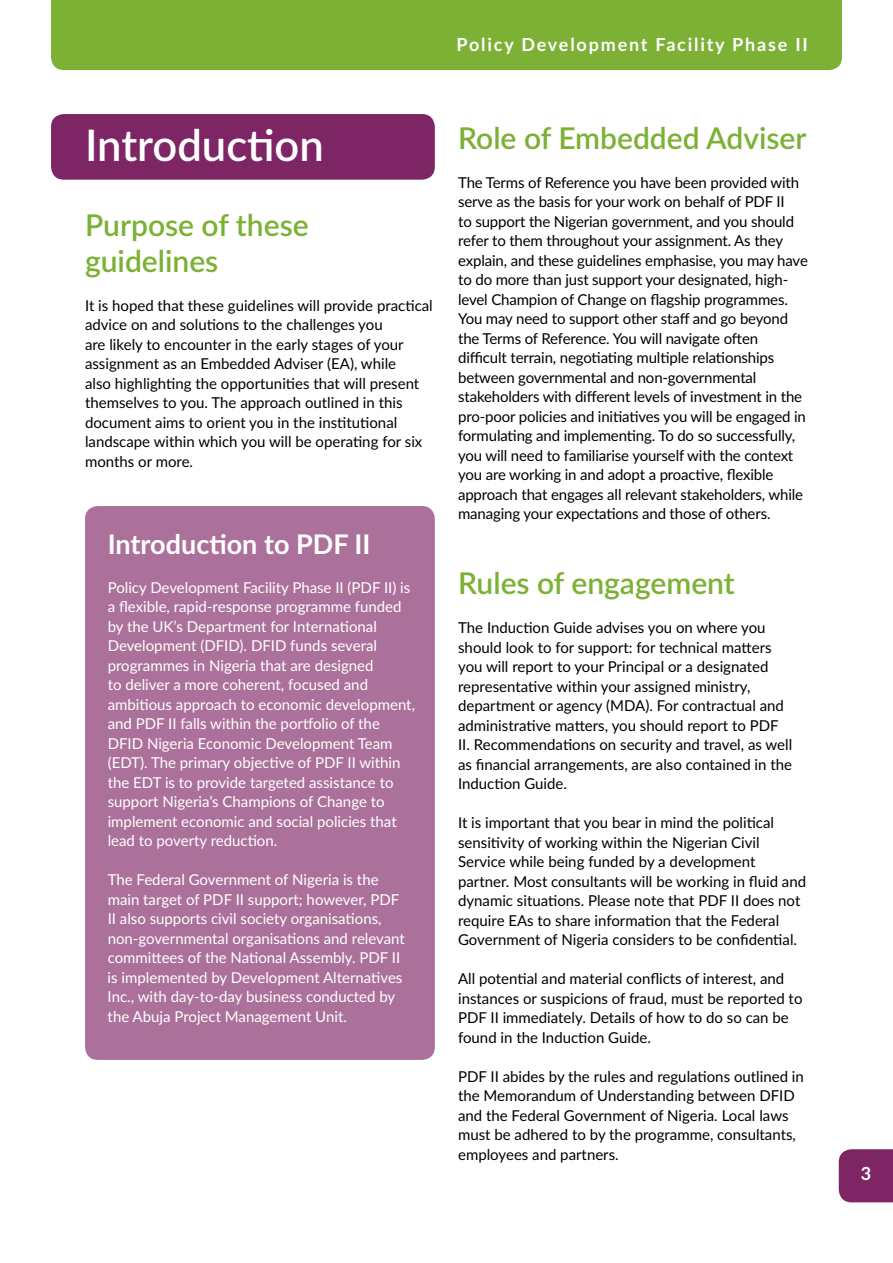
<style>
.page{position:relative;width:893px;height:1263px;background:#fff}
.page>*{position:absolute;margin:0;border:0;box-sizing:border-box;transform-origin:0 0}
.t1{font:600 43.5px "Lato";color:#fff}
.t2{font:600 30px/36px "Lato";color:#7cb135}
.t3{font:700 27px "Lato";color:#fff}
.t4{font:700 18px "Lato";letter-spacing:.1em;color:#fff}
.t5{font:15px/19.5px "Lato";color:#000}
.t6{font:15px/19.5px "Lato";color:#fff}
</style>
<div class="page">
<div style="left:51px;top:114px;width:384px;height:66px;background:#7e2565;border-radius:13px"></div>
<div style="left:51px;top:0;width:791px;height:70px;background:#7cb135"></div>
<div style="left:839px;top:1149px;width:54px;height:53px;background:#7e2565"></div>
<div style="left:85px;top:506px;width:350px;height:554px;background:#ab719b;border-radius:13px"></div>
<p class="t4" style="left:457px;top:31px;width:353px">Policy Development Facility Phase II</p>
<h1 class="t1" style="left:85px;top:113px;width:240px">Introduction</h1>
<h2 class="t2" style="left:85px;top:206px;width:225px">Purpose of these guidelines</h2>
<p class="t5" style="left:85px;top:295px;width:349px">It is hoped that these guidelines will provide practical advice on and solutions to the challenges you<br>are likely to encounter in the early stages of your assignment as an Embedded Adviser (EA), while<br>also highlighting the opportunities that will present themselves to you. The approach outlined in this document aims to orient you in the institutional landscape within which you will be operating for six months or more.</p>
<h3 class="t3" style="left:108px;top:524px;width:264px">Introduction to PDF II</h3>
<p class="t6" style="left:108px;top:577px;width:309px">Policy Development Facility Phase II (PDF II) is a flexible, rapid-response programme funded by the UK’s Department for International Development (DFID). DFID funds several programmes in Nigeria that are designed<br>to deliver a more coherent, focused and ambitious approach to economic development, and PDF II falls within the portfolio of the DFID Nigeria Economic Development Team (EDT). The primary objective of PDF II within the EDT is to provide targeted assistance to support Nigeria’s Champions of Change to implement economic and social policies that lead to poverty reduction.</p>
<p class="t6" style="left:108px;top:869px;width:299px">The Federal Government of Nigeria is the main target of PDF II support; however, PDF II also supports civil society organisations, non-governmental organisations and relevant committees of the National Assembly. PDF II is implemented by Development Alternatives Inc., with day-to-day business conducted by the Abuja Project Management Unit.</p>
<h2 class="t2" style="left:458px;top:118px;width:350px">Role of Embedded Adviser</h2>
<p class="t5" style="left:458px;top:172px;width:351px">The Terms of Reference you have been provided with serve as the basis for your work on behalf of PDF II<br>to support the Nigerian government, and you should refer to them throughout your assignment. As they explain, and these guidelines emphasise, you may have to do more than just support your designated, high&shy;level Champion of Change on flagship programmes.<br>You may need to support other staff and go beyond the Terms of Reference. You will navigate often difficult terrain, negotiating multiple relationships between governmental and non-governmental stakeholders with different levels of investment in the pro-poor policies and initiatives you will be engaged in formulating and implementing. To do so successfully, you will need to familiarise yourself with the context you are working in and adopt a proactive, flexible approach that engages all relevant stakeholders, while managing your expectations and those of others.</p>
<h2 class="t2" style="left:458px;top:564px;width:278px">Rules of engagement</h2>
<p class="t5" style="left:458px;top:617px;width:336px">The Induction Guide advises you on where you should look to for support: for technical matters you will report to your Principal or a designated representative within your assigned ministry, department or agency (MDA). For contractual and administrative matters, you should report to PDF II. Recommendations on security and travel, as well as financial arrangements, are also contained in the Induction Guide.</p>
<p class="t5" style="left:458px;top:812px;width:350px">It is important that you bear in mind the political sensitivity of working within the Nigerian Civil Service while being funded by a development partner. Most consultants will be working in fluid and dynamic situations. Please note that PDF II does not require EAs to share information that the Federal Government of Nigeria considers to be confidential.</p>
<p class="t5" style="left:458px;top:968px;width:346px">All potential and material conflicts of interest, and instances or suspicions of fraud, must be reported to PDF II immediately. Details of how to do so can be found in the Induction Guide.</p>
<p class="t5" style="left:458px;top:1066px;width:347px">PDF II abides by the rules and regulations outlined in the Memorandum of Understanding between DFID and the Federal Government of Nigeria. Local laws must be adhered to by the programme, consultants, employees and partners.</p>
<p class="t4" style="left:861px;top:1160px;width:12px">3</p>
</div>
